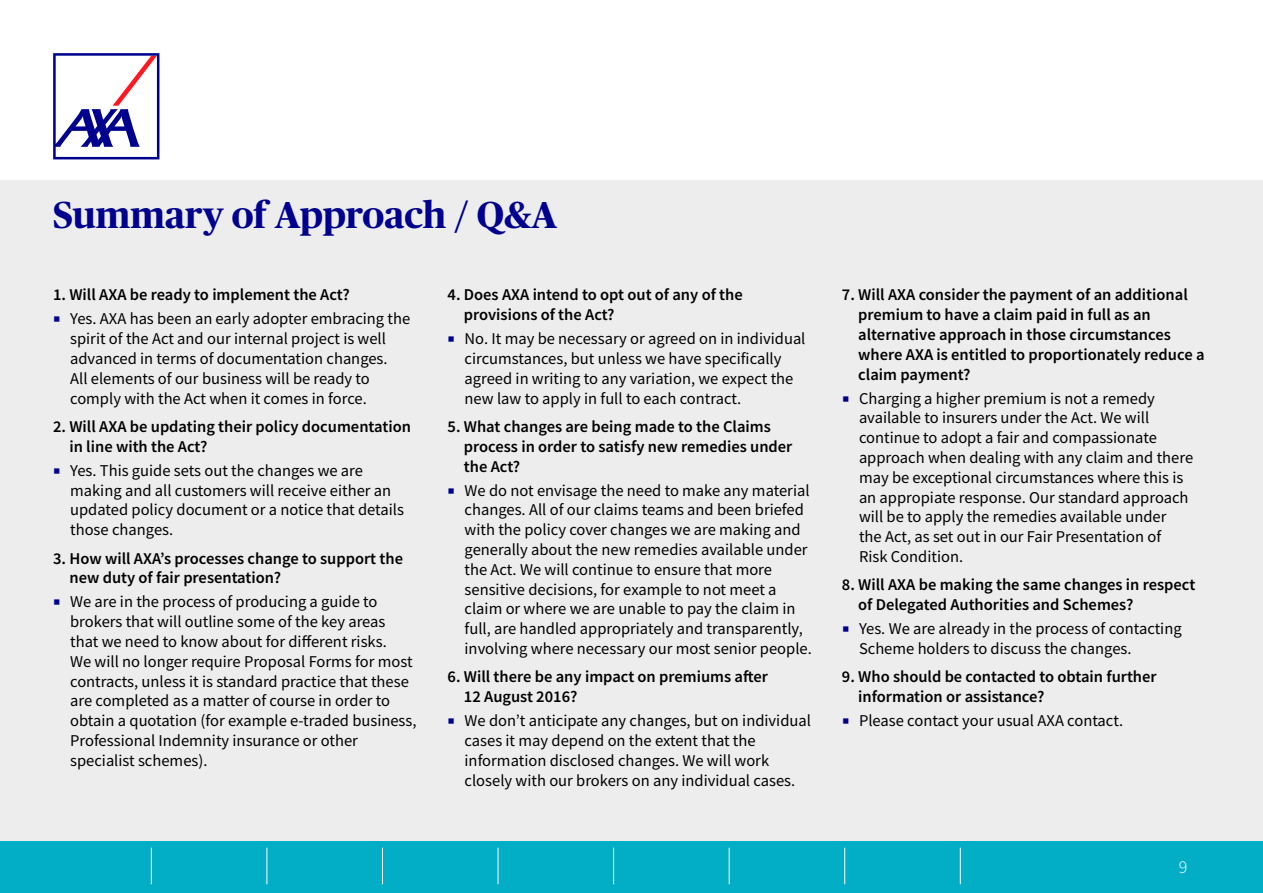
<style>
.page{position:relative;width:1263px;height:893px;background:#fff}
.page>*{position:absolute;margin:0;border:0;box-sizing:border-box;transform-origin:0 0}
.t1{font:700 37.5px "Publico Headline";color:#00008f}
.t2{font:300 18px "Source Sans Pro";color:#fff}
.t3{font:16.5px/19.8px "Source Sans Pro";color:#000}
.t4{font:600 16.5px/19.8px "Source Sans Pro";color:#000}
.s1{color:#00008f}
</style>
<div class="page">
<div style="left:0;top:180px;width:1263px;height:713px;background:#ededed"></div>
<div style="left:0;top:842px;width:1263px;height:51px;background:#02adc6"></div>
<svg style="left:53px;top:53px;width:106px;height:106px"></svg>
<hr style="left:266px;top:848px;width:1px;height:36px;background:#fff">
<hr style="left:382px;top:848px;width:1px;height:36px;background:#fff">
<hr style="left:498px;top:848px;width:1px;height:36px;background:#fff">
<hr style="left:613px;top:848px;width:1px;height:36px;background:#fff">
<hr style="left:151px;top:848px;width:1px;height:36px;background:#fff">
<hr style="left:729px;top:848px;width:1px;height:36px;background:#fff">
<hr style="left:960px;top:848px;width:1px;height:36px;background:#fff">
<hr style="left:844px;top:848px;width:1px;height:36px;background:#fff">
<h1 class="t1" style="left:53px;top:188px;width:506px">Summary of Approach / Q&amp;A</h1>
<p class="t4" style="left:53px;top:285px;width:298px">1. Will AXA be ready to implement the Act?</p>
<p class="t3" style="left:70px;top:309px;width:342px;text-indent:-17px"><span class="s1">○</span> Yes. AXA has been an early adopter embracing the spirit of the Act and our internal project is well advanced in terms of documentation changes.<br>All elements of our business will be ready to comply with the Act when it comes in force.</p>
<p class="t4" style="left:69px;top:416px;width:343px;text-indent:-16px">2. Will AXA be updating their policy documentation in line with the Act?</p>
<p class="t3" style="left:70px;top:460px;width:335px;text-indent:-17px"><span class="s1">○</span> Yes. This guide sets out the changes we are making and all customers will receive either an updated policy document or a notice that details those changes.</p>
<p class="t4" style="left:69px;top:548px;width:335px;text-indent:-16px">3. How will AXA’s processes change to support the new duty of fair presentation?</p>
<p class="t3" style="left:70px;top:592px;width:348px;text-indent:-17px"><span class="s1">○</span> We are in the process of producing a guide to brokers that will outline some of the key areas that we need to know about for different risks.<br>We will no longer require Proposal Forms for most contracts, unless it is standard practice that these are completed as a matter of course in order to obtain a quotation (for example e‑traded business, Professional Indemnity insurance or other specialist schemes).</p>
<p class="t4" style="left:464px;top:285px;width:280px;text-indent:-16px">4. Does AXA intend to opt out of any of the provisions of the Act?</p>
<p class="t3" style="left:465px;top:329px;width:342px;text-indent:-17px"><span class="s1">○</span> No. It may be necessary or agreed on in individual circumstances, but unless we have specifically agreed in writing to any variation, we expect the new law to apply in full to each contract.</p>
<p class="t4" style="left:464px;top:416px;width:330px;text-indent:-16px">5. What changes are being made to the Claims process in order to satisfy new remedies under the Act?</p>
<p class="t3" style="left:465px;top:480px;width:349px;text-indent:-17px"><span class="s1">○</span> We do not envisage the need to make any material changes. All of our claims teams and been briefed with the policy cover changes we are making and generally about the new remedies available under the Act. We will continue to ensure that more sensitive decisions, for example to not meet a claim or where we are unable to pay the claim in full, are handled appropriately and transparently, involving where necessary our most senior people.</p>
<p class="t4" style="left:464px;top:667px;width:306px;text-indent:-16px">6. Will there be any impact on premiums after<br>12 August 2016?</p>
<p class="t3" style="left:465px;top:711px;width:348px;text-indent:-17px"><span class="s1">○</span> We don’t anticipate any changes, but on individual cases it may depend on the extent that the information disclosed changes. We will work closely with our brokers on any individual cases.</p>
<p class="t4" style="left:858px;top:285px;width:348px;text-indent:-16px">7. Will AXA consider the payment of an additional premium to have a claim paid in full as an alternative approach in those circumstances where AXA is entitled to proportionately reduce a claim payment?</p>
<p class="t3" style="left:859px;top:388px;width:336px;text-indent:-17px"><span class="s1">○</span> Charging a higher premium is not a remedy available to insurers under the Act. We will continue to adopt a fair and compassionate approach when dealing with any claim and there may be exceptional circumstances where this is an appropiate response. Our standard approach will be to apply the remedies available under the Act, as set out in our Fair Presentation of Risk Condition.</p>
<p class="t4" style="left:858px;top:575px;width:338px;text-indent:-16px">8. Will AXA be making the same changes in respect of Delegated Authorities and Schemes?</p>
<p class="t3" style="left:859px;top:619px;width:324px;text-indent:-17px"><span class="s1">○</span> Yes. We are already in the process of contacting<br>Scheme holders to discuss the changes.</p>
<p class="t4" style="left:858px;top:667px;width:300px;text-indent:-16px">9. Who should be contacted to obtain further information or assistance?</p>
<p class="t3" style="left:842px;top:711px;width:283px"><span class="s1">○</span> Please contact your usual AXA contact.</p>
<p class="t2" style="left:1179px;top:856px;width:10px">9</p>
</div>
